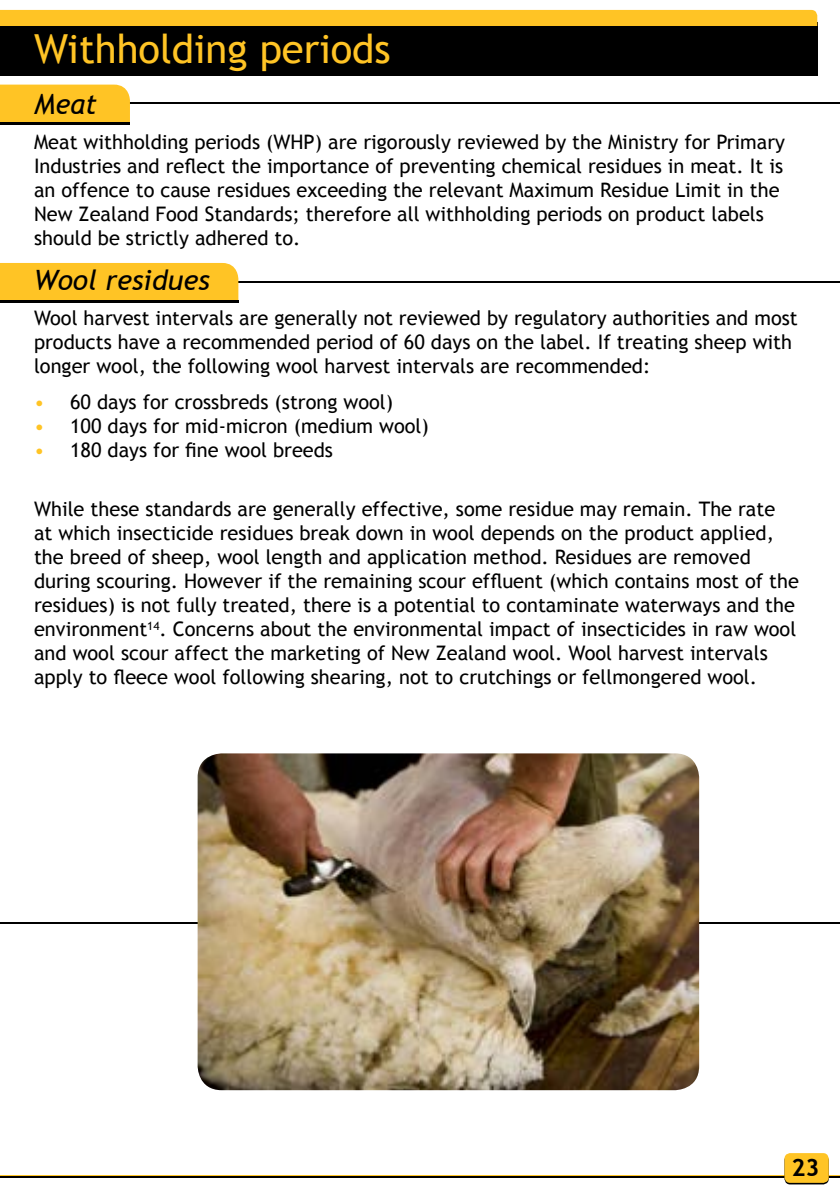
<style>
.page{position:relative;width:840px;height:1191px;background:#fff}
.page>*{position:absolute;margin:0;border:0;box-sizing:border-box;transform-origin:0 0}
.t1{font:40px "Trebuchet MS";color:#ffc425}
.t2{font:italic 28px "Trebuchet MS";color:#000}
.t3{font:700 24px "Trebuchet MS";color:#000}
.t4{font:20px/24px "Trebuchet MS";color:#000}
.s1{color:#ffc425}
</style>
<div class="page">
<hr style="left:0;top:1176px;width:839px;height:1px;background:#000">
<svg style="left:0;top:1175px;width:839px;height:1px"></svg>
<svg style="left:784px;top:1154px;width:44px;height:30px"></svg>
<div style="left:784px;top:1153px;width:44px;height:29px;background:#ffc425;border-radius:6px"></div>
<hr style="left:0;top:102px;width:839px;height:2px;background:#000">
<hr style="left:0;top:281px;width:839px;height:1px;background:#000">
<div style="left:0;top:85px;width:130px;height:37px;background:#ffc425"></div>
<div style="left:0;top:263px;width:238px;height:37px;background:#ffc425"></div>
<hr style="left:0;top:122px;width:130px;height:3px;background:#000">
<hr style="left:0;top:300px;width:238px;height:3px;background:#000">
<div style="left:0;top:23px;width:816px;height:53px;background:#000"></div>
<div style="left:0;top:10px;width:816px;height:16px;background:#ffc425"></div>
<hr style="left:0;top:921px;width:839px;height:2px;background:#000">
<img style="left:197px;top:753px;width:501px;height:337px">
<h1 class="t1" style="left:34px;top:25px;width:358px">Withholding periods</h1>
<h2 class="t2" style="left:34px;top:87px;width:64px">Meat</h2>
<p class="t4" style="left:34px;top:130px;width:752px">Meat withholding periods (WHP) are rigorously reviewed by the Ministry for Primary Industries and reflect the importance of preventing chemical residues in meat. It is an offence to cause residues exceeding the relevant Maximum Residue Limit in the New Zealand Food Standards; therefore all withholding periods on product labels should be strictly adhered to.</p>
<h2 class="t2" style="left:34px;top:263px;width:177px">Wool residues</h2>
<p class="t4" style="left:34px;top:306px;width:764px">Wool harvest intervals are generally not reviewed by regulatory authorities and most products have a recommended period of 60 days on the label. If treating sheep with longer wool, the following wool harvest intervals are recommended:</p>
<p class="t4" style="left:34px;top:390px;width:360px"><span class="s1">•</span> 60 days for crossbreds (strong wool)</p>
<p class="t4" style="left:34px;top:414px;width:396px"><span class="s1">•</span> 100 days for mid-micron (medium wool)</p>
<p class="t4" style="left:34px;top:438px;width:300px"><span class="s1">•</span> 180 days for fine wool breeds</p>
<p class="t4" style="left:34px;top:497px;width:766px">While these standards are generally effective, some residue may remain. The rate<br>at which insecticide residues break down in wool depends on the product applied, the breed of sheep, wool length and application method. Residues are removed during scouring. However if the remaining scour effluent (which contains most of the residues) is not fully treated, there is a potential to contaminate waterways and the environment<sup>14</sup>. Concerns about the environmental impact of insecticides in raw wool and wool scour affect the marketing of New Zealand wool. Wool harvest intervals apply to fleece wool following shearing, not to crutchings or fellmongered wool.</p>
<p class="t3" style="left:791px;top:1152px;width:30px">23</p>
</div>
